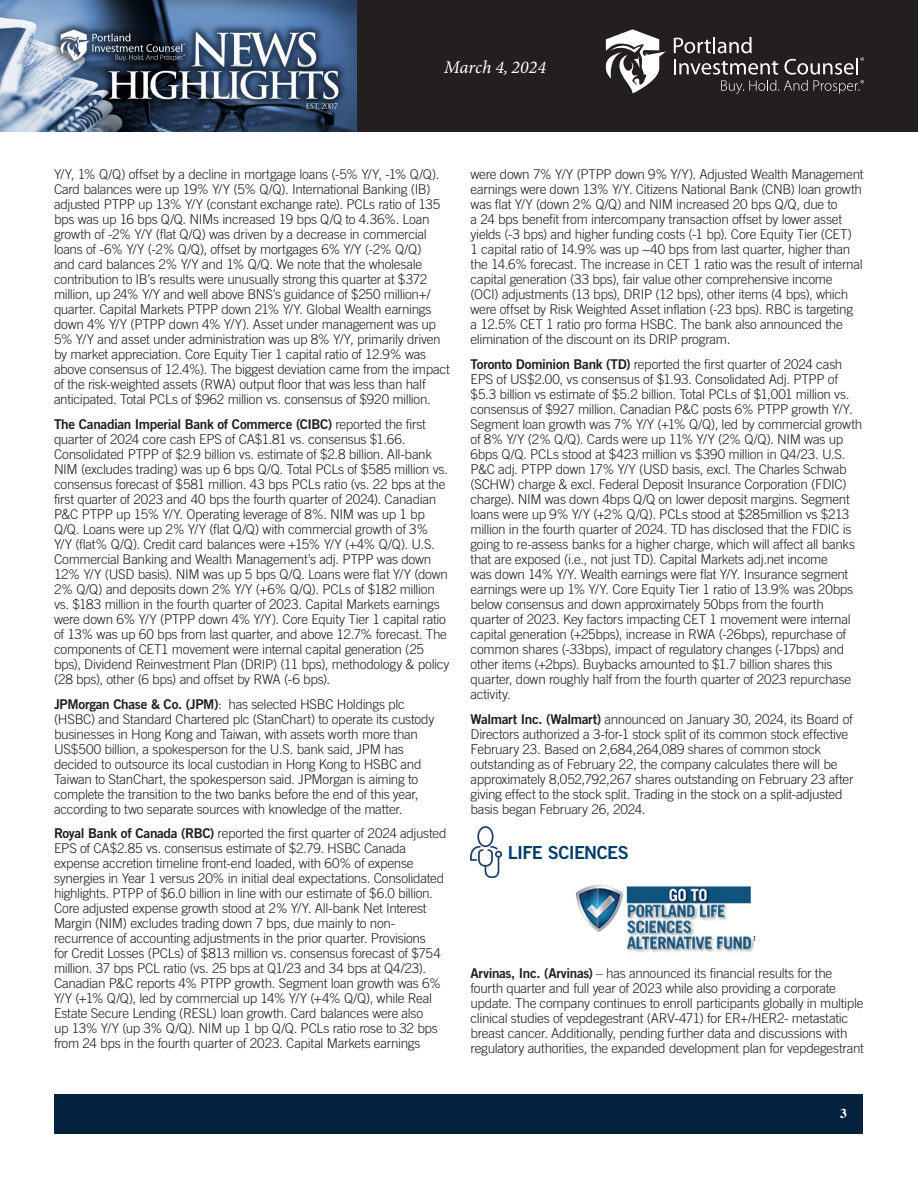
<style>
.page{position:relative;width:918px;height:1188px;background:#fff}
.page>*{position:absolute;margin:0;border:0;box-sizing:border-box;transform-origin:0 0}
.Article_-_Body{font:18px "Trade Gothic Bold Two";letter-spacing:-.035em;color:#003e69}
.t1{font:italic 18px "Minion Variable Concept";color:#fff}
.Article_-_Body-2{font:300 13.5px/15px "Trade Gothic";letter-spacing:-.02em;color:#231f20}
.t2{font:700 13.5px "Times";color:#fff}
.t3{font:7.05px "Trade Gothic Bold Cond Twenty";color:#003e69}
.s1{font-family:"Trade Gothic Bold Two";font-weight:400}
</style>
<div class="page">
<div style="left:356px;top:0;width:562px;height:132px;background:#231f20"></div>
<img style="left:0;top:0;width:356px;height:132px">
<svg style="left:674px;top:37px;width:190px;height:57px"></svg>
<svg style="left:606px;top:29px;width:60px;height:64px"></svg>
<div style="left:55px;top:1094px;width:808px;height:39px;background:#04213e"></div>
<img style="left:471px;top:827px;width:30px;height:51px">
<img style="left:575px;top:885px;width:179px;height:67px">
<h1 class="t1" style="left:444px;top:55px;width:103px">March 4, 2024</h1>
<p class="Article_-_Body-2" style="left:54px;top:167px;width:397px">Y/Y, 1% Q/Q) offset by a decline in mortgage loans (-5% Y/Y, -1% Q/Q).<br>Card balances were up 19% Y/Y (5% Q/Q). International Banking (IB) adjusted PTPP up 13% Y/Y (constant exchange rate). PCLs ratio of 135 bps was up 16 bps Q/Q. NIMs increased 19 bps Q/Q to 4.36%. Loan growth of -2% Y/Y (flat Q/Q) was driven by a decrease in commercial loans of -6% Y/Y (-2% Q/Q), offset by mortgages 6% Y/Y (-2% Q/Q)<br>and card balances 2% Y/Y and 1% Q/Q. We note that the wholesale contribution to IB’s results were unusually strong this quarter at $372 million, up 24% Y/Y and well above BNS’s guidance of $250 million+/ quarter. Capital Markets PTPP down 21% Y/Y. Global Wealth earnings down 4% Y/Y (PTPP down 4% Y/Y). Asset under management was up 5% Y/Y and asset under administration was up 8% Y/Y, primarily driven by market appreciation. Core Equity Tier 1 capital ratio of 12.9% was above consensus of 12.4%). The biggest deviation came from the impact of the risk-weighted assets (RWA) output floor that was less than half anticipated. Total PCLs of $962 million vs. consensus of $920 million.</p>
<p class="Article_-_Body-2" style="left:54px;top:416px;width:397px"><span class="s1">The Canadian Imperial Bank of Commerce (CIBC)</span> reported the first quarter of 2024 core cash EPS of CA$1.81 vs. consensus $1.66.<br>Consolidated PTPP of $2.9 billion vs. estimate of $2.8 billion. All-bank NIM (excludes trading) was up 6 bps Q/Q. Total PCLs of $585 million vs. consensus forecast of $581 million. 43 bps PCLs ratio (vs. 22 bps at the first quarter of 2023 and 40 bps the fourth quarter of 2024). Canadian P&amp;C PTPP up 15% Y/Y. Operating leverage of 8%. NIM was up 1 bp Q/Q. Loans were up 2% Y/Y (flat Q/Q) with commercial growth of 3% Y/Y (flat% Q/Q). Credit card balances were +15% Y/Y (+4% Q/Q). U.S.<br>Commercial Banking and Wealth Management’s adj. PTPP was down 12% Y/Y (USD basis). NIM was up 5 bps Q/Q. Loans were flat Y/Y (down 2% Q/Q) and deposits down 2% Y/Y (+6% Q/Q). PCLs of $182 million vs. $183 million in the fourth quarter of 2023. Capital Markets earnings were down 6% Y/Y (PTPP down 4% Y/Y). Core Equity Tier 1 capital ratio of 13% was up 60 bps from last quarter, and above 12.7% forecast. The components of CET1 movement were internal capital generation (25 bps), Dividend Reinvestment Plan (DRIP) (11 bps), methodology &amp; policy (28 bps), other (6 bps) and offset by RWA (-6 bps).</p>
<p class="Article_-_Body-2" style="left:54px;top:696px;width:382px"><span class="s1">JPMorgan Chase &amp; Co. (JPM)</span>: has selected HSBC Holdings plc (HSBC) and Standard Chartered plc (StanChart) to operate its custody businesses in Hong Kong and Taiwan, with assets worth more than US$500 billion, a spokesperson for the U.S. bank said, JPM has decided to outsource its local custodian in Hong Kong to HSBC and Taiwan to StanChart, the spokesperson said. JPMorgan is aiming to complete the transition to the two banks before the end of this year, according to two separate sources with knowledge of the matter.</p>
<p class="Article_-_Body-2" style="left:54px;top:826px;width:394px"><span class="s1">Royal Bank of Canada (RBC)</span> reported the first quarter of 2024 adjusted EPS of CA$2.85 vs. consensus estimate of $2.79. HSBC Canada expense accretion timeline front-end loaded, with 60% of expense synergies in Year 1 versus 20% in initial deal expectations. Consolidated highlights. PTPP of $6.0 billion in line with our estimate of $6.0 billion.<br>Core adjusted expense growth stood at 2% Y/Y. All-bank Net Interest Margin (NIM) excludes trading down 7 bps, due mainly to non&shy;recurrence of accounting adjustments in the prior quarter. Provisions<br>for Credit Losses (PCLs) of $813 million vs. consensus forecast of $754 million. 37 bps PCL ratio (vs. 25 bps at Q1/23 and 34 bps at Q4/23).<br>Canadian P&amp;C reports 4% PTPP growth. Segment loan growth was 6% Y/Y (+1% Q/Q), led by commercial up 14% Y/Y (+4% Q/Q), while Real Estate Secure Lending (RESL) loan growth. Card balances were also<br>up 13% Y/Y (up 3% Q/Q). NIM up 1 bp Q/Q. PCLs ratio rose to 32 bps from 24 bps in the fourth quarter of 2023. Capital Markets earnings</p>
<p class="Article_-_Body-2" style="left:471px;top:167px;width:395px">were down 7% Y/Y (PTPP down 9% Y/Y). Adjusted Wealth Management earnings were down 13% Y/Y. Citizens National Bank (CNB) loan growth was flat Y/Y (down 2% Q/Q) and NIM increased 20 bps Q/Q, due to<br>a 24 bps benefit from intercompany transaction offset by lower asset yields (-3 bps) and higher funding costs (-1 bp). Core Equity Tier (CET)<br>1 capital ratio of 14.9% was up ~40 bps from last quarter, higher than the 14.6% forecast. The increase in CET 1 ratio was the result of internal capital generation (33 bps), fair value other comprehensive income (OCI) adjustments (13 bps), DRIP (12 bps), other items (4 bps), which were offset by Risk Weighted Asset inflation (-23 bps). RBC is targeting<br>a 12.5% CET 1 ratio pro forma HSBC. The bank also announced the elimination of the discount on its DRIP program.</p>
<p class="Article_-_Body-2" style="left:471px;top:356px;width:393px"><span class="s1">Toronto Dominion Bank (TD)</span> reported the first quarter of 2024 cash EPS of US$2.00, vs consensus of $1.93. Consolidated Adj. PTPP of $5.3 billion vs estimate of $5.2 billion. Total PCLs of $1,001 million vs. consensus of $927 million. Canadian P&amp;C posts 6% PTPP growth Y/Y.<br>Segment loan growth was 7% Y/Y (+1% Q/Q), led by commercial growth of 8% Y/Y (2% Q/Q). Cards were up 11% Y/Y (2% Q/Q). NIM was up 6bps Q/Q. PCLs stood at $423 million vs $390 million in Q4/23. U.S.<br>P&amp;C adj. PTPP down 17% Y/Y (USD basis, excl. The Charles Schwab (SCHW) charge &amp; excl. Federal Deposit Insurance Corporation (FDIC) charge). NIM was down 4bps Q/Q on lower deposit margins. Segment loans were up 9% Y/Y (+2% Q/Q). PCLs stood at $285million vs $213 million in the fourth quarter of 2024. TD has disclosed that the FDIC is going to re-assess banks for a higher charge, which will affect all banks that are exposed (i.e., not just TD). Capital Markets adj.net income<br>was down 14% Y/Y. Wealth earnings were flat Y/Y. Insurance segment earnings were up 1% Y/Y. Core Equity Tier 1 ratio of 13.9% was 20bps below consensus and down approximately 50bps from the fourth quarter of 2023. Key factors impacting CET 1 movement were internal capital generation (+25bps), increase in RWA (-26bps), repurchase of common shares (-33bps), impact of regulatory changes (-17bps) and other items (+2bps). Buybacks amounted to $1.7 billion shares this quarter, down roughly half from the fourth quarter of 2023 repurchase activity.</p>
<p class="Article_-_Body-2" style="left:471px;top:711px;width:385px"><span class="s1">Walmart Inc. (Walmart)</span> announced on January 30, 2024, its Board of Directors authorized a 3-for-1 stock split of its common stock effective February 23. Based on 2,684,264,089 shares of common stock outstanding as of February 22, the company calculates there will be approximately 8,052,792,267 shares outstanding on February 23 after giving effect to the stock split. Trading in the stock on a split-adjusted basis began February 26, 2024.</p>
<p class="Article_-_Body" style="left:508px;top:841px;width:122px">LIFE SCIENCES</p>
<p class="t3" style="left:753px;top:934px;width:5px">1</p>
<p class="Article_-_Body-2" style="left:471px;top:966px;width:395px"><span class="s1">Arvinas, Inc. (Arvinas)</span> – has announced its financial results for the fourth quarter and full year of 2023 while also providing a corporate update. The company continues to enroll participants globally in multiple clinical studies of vepdegestrant (ARV-471) for ER+/HER2- metastatic breast cancer. Additionally, pending further data and discussions with regulatory authorities, the expanded development plan for vepdegestrant</p>
<p class="t2" style="left:840px;top:1100px;width:8px">3</p>
</div>
